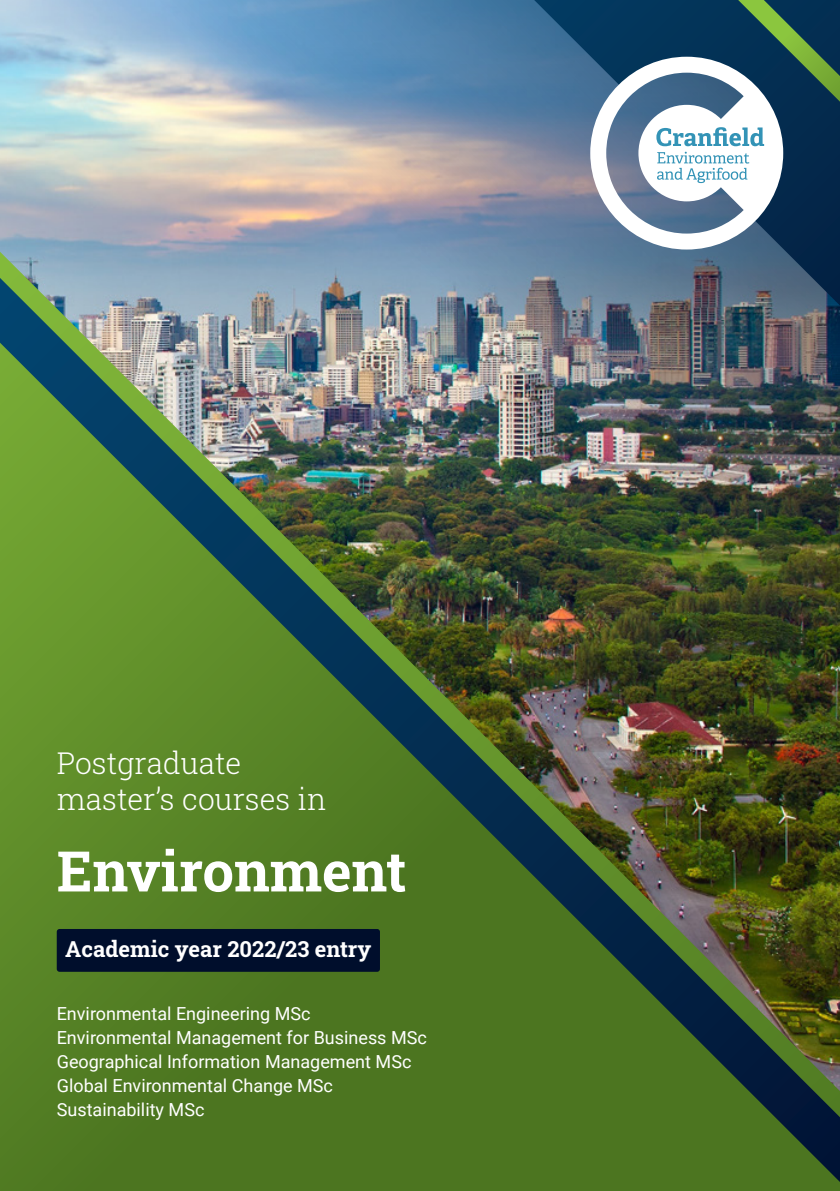
<style>
.page{position:relative;width:840px;height:1191px;background:#fff}
.page>*{position:absolute;margin:0;border:0;box-sizing:border-box;transform-origin:0 0}
.Front_cover_title{font:700 56px "Roboto Slab";color:#fff}
.Front_cover_title-2{font:300 30px/36px "Roboto Slab";color:#fff}
.Front_Cover_Header{font:700 22px "Roboto Slab";color:#fff}
.Front_cover_courses{font:18px "Roboto";color:#fff}
</style>
<div class="page">
<svg style="left:152px;top:0;width:382px;height:252px;background:#95a5b6"></svg>
<div style="left:0;top:1117px;width:839px;height:65px;background:#4c7520"></div>
<img style="left:0;top:252px;width:839px;height:865px">
<div style="left:57px;top:929px;width:323px;height:42px;background:#000e2c;border-radius:3px"></div>
<svg style="left:534px;top:0;width:305px;height:305px;background:#56708c"></svg>
<svg style="left:590px;top:0;width:249px;height:249px"></svg>
<p class="Front_cover_title-2" style="left:57px;top:744px;width:271px">Postgraduate master’s courses in</p>
<p class="Front_cover_title" style="left:57px;top:832px;width:351px">Environment</p>
<p class="Front_Cover_Header" style="left:65px;top:934px;width:307px">Academic year 2022/23 entry</p>
<p class="Front_cover_courses" style="left:57px;top:1000px;width:255px">Environmental Engineering MSc</p>
<p class="Front_cover_courses" style="left:57px;top:1024px;width:371px">Environmental Management for Business MSc</p>
<p class="Front_cover_courses" style="left:57px;top:1048px;width:356px">Geographical Information Management MSc</p>
<p class="Front_cover_courses" style="left:57px;top:1072px;width:277px">Global Environmental Change MSc</p>
<p class="Front_cover_courses" style="left:57px;top:1096px;width:149px">Sustainability MSc</p>
</div>
